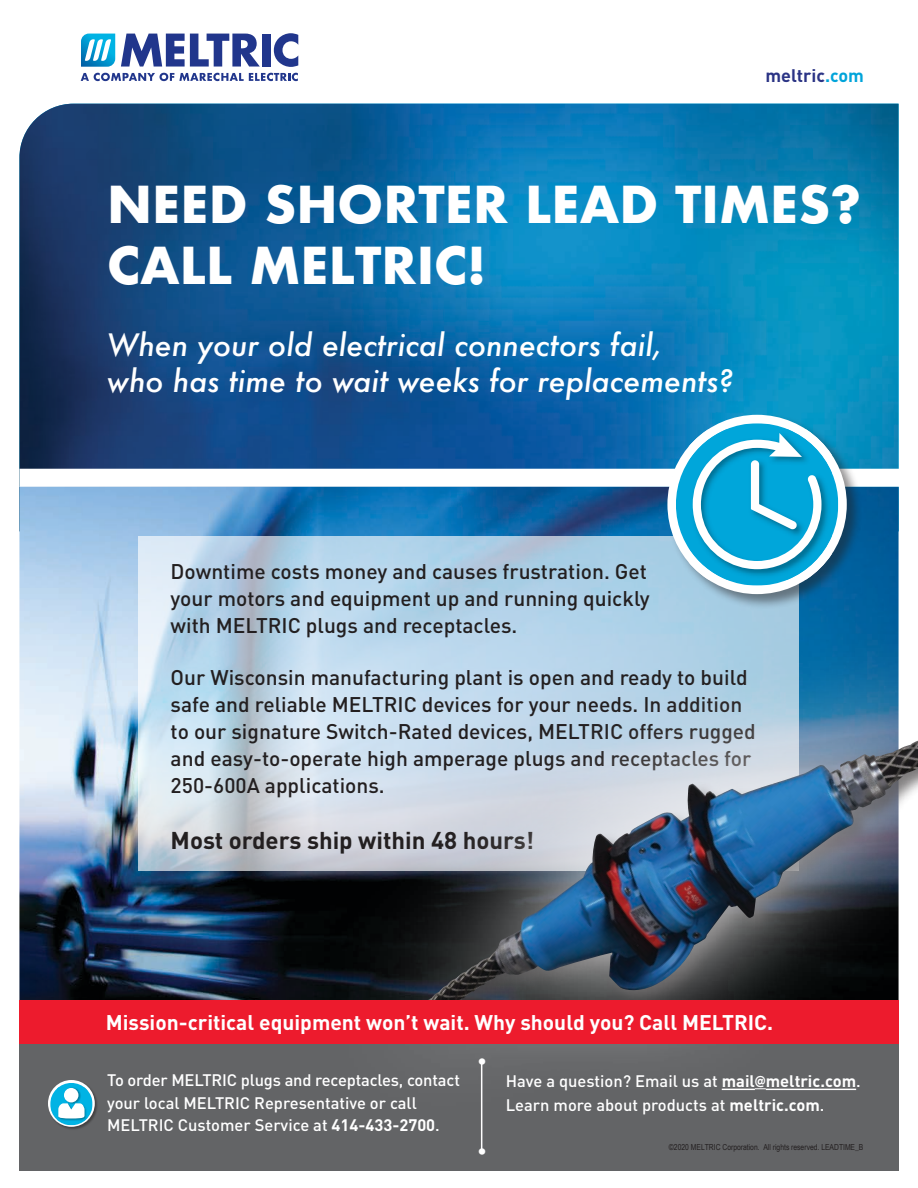
<style>
.page{position:relative;width:918px;height:1188px;background:#fff}
.page>*{position:absolute;margin:0;border:0;box-sizing:border-box;transform-origin:0 0}
.t1{font:700 49.5px "Futura";color:#fff}
.t2{font:italic 500 30px/36px "Futura";color:#fff}
.t3{font:700 24px "DIN";color:#231f20}
.t4{font:500 21px/27px "DIN";color:#231f20}
.t5{font:700 21px "DIN";color:#fff}
.t6{font:500 19.5px "DIN";color:#fff}
.t7{font:700 18px "DIN";color:#2b3485}
.t8{font:500 16.5px/22.5px "DIN";color:#fff}
.t9{font:8.25px "Arial Narrow";color:#231f20}
.s1{color:#00a4da}
.s2{font-weight:700}
.s3{font-family:"Futura PT Cond";font-weight:700}
</style>
<div class="page">
<img style="left:19px;top:104px;width:880px;height:365px">
<img style="left:19px;top:487px;width:880px;height:513px">
<svg style="left:81px;top:34px;width:34px;height:33px"></svg>
<svg style="left:121px;top:34px;width:139px;height:33px"></svg>
<div style="left:262px;top:34px;width:9px;height:33px;background:#21368c"></div>
<svg style="left:274px;top:33px;width:24px;height:34px"></svg>
<svg style="left:81px;top:73px;width:217px;height:8px"></svg>
<svg style="left:138px;top:536px;width:661px;height:335px;background:#bdd4e5"></svg>
<div style="left:19px;top:1040px;width:880px;height:131px;background:#636466"></div>
<hr style="left:481px;top:1062px;width:1px;height:90px;background:#fff">
<div style="left:48px;top:1080px;width:51px;height:51px;background:#231f20;opacity:.5"></div>
<svg style="left:48px;top:1080px;width:47px;height:47px"></svg>
<svg style="left:50px;top:1083px;width:43px;height:42px;background:#61bed8"></svg>
<div style="left:64px;top:1088px;width:14px;height:14px;background:#fff;border-radius:50%"></div>
<div style="left:666px;top:413px;width:196px;height:197px;background:#231f20;opacity:.5"></div>
<div style="left:667px;top:415px;width:180px;height:179px;background:#fff;border-radius:50%"></div>
<svg style="left:676px;top:423px;width:162px;height:163px"></svg>
<svg style="left:326px;top:624px;width:592px;height:491px"></svg>
<img style="left:419px;top:745px;width:492px;height:263px">
<div style="left:19px;top:1000px;width:880px;height:44px;background:#ed1b2d"></div>
<p class="t7" style="left:765px;top:64px;width:100px">meltric<span class="s1">.com</span></p>
<p class="t1" style="left:107px;top:168px;width:755px">NEED SHORTER LEAD TIMES?</p>
<p class="t1" style="left:107px;top:230px;width:381px">CALL MELTRIC!</p>
<p class="t2" style="left:107px;top:327px;width:627px">When your old electrical connectors fail,<br>who has time to wait weeks for replacements?</p>
<p class="t4" style="left:171px;top:557px;width:481px">Downtime costs money and causes frustration. Get your motors and equipment up and running quickly with MELTRIC plugs and receptacles.</p>
<p class="t4" style="left:171px;top:663px;width:587px">Our Wisconsin manufacturing plant is open and ready to build safe and reliable MELTRIC devices for your needs. In addition to our signature Switch-Rated devices, MELTRIC offers rugged and easy-to-operate high amperage plugs and receptacles for 250-600A applications.</p>
<p class="t3" style="left:171px;top:825px;width:365px">Most orders ship within 48 hours!</p>
<p class="t5" style="left:106px;top:1008px;width:669px">Mission-critical equipment won’t wait. Why should you? Call MELTRIC.</p>
<p class="t6" style="left:477px;top:1049px;width:11px">•</p>
<p class="t8" style="left:107px;top:1069px;width:354px">To order MELTRIC plugs and receptacles, contact your local MELTRIC Representative or call<br>MELTRIC Customer Service at <span class="s2">414-433-2700</span>.</p>
<p class="t8" style="left:506px;top:1069px;width:356px">Have a question? Email us at <span class="s2">mail</span><span class="s3">@</span><span class="s2">meltric.com</span>.</p>
<p class="t8" style="left:506px;top:1093px;width:320px">Learn more about products at <span class="s2">meltric.com</span>.</p>
<p class="t6" style="left:477px;top:1139px;width:11px">•</p>
<p class="t9" style="left:669px;top:1141px;width:196px">©2020 MELTRIC Corporation. All rights reserved. LEADTIME_B</p>
</div>
